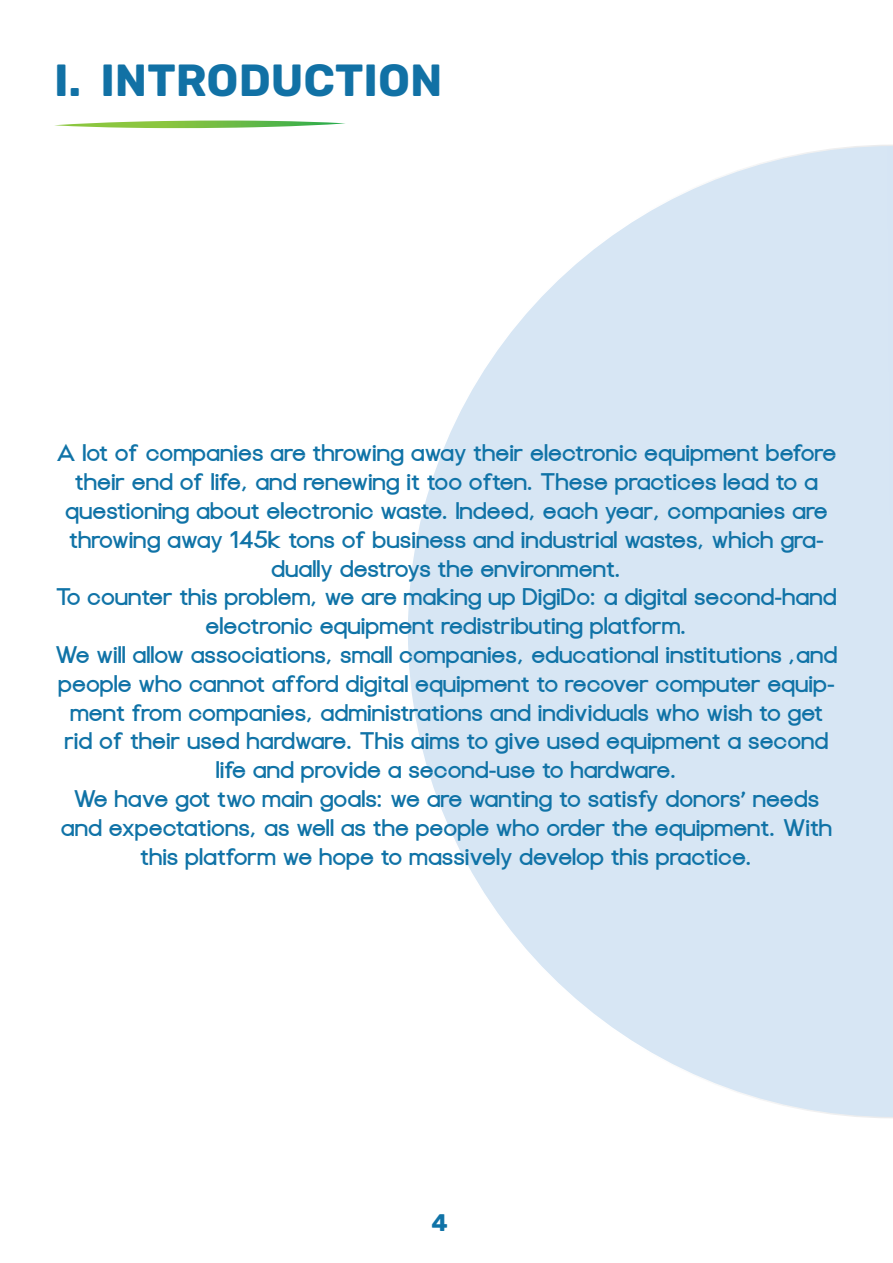
<style>
.page{position:relative;width:893px;height:1263px;background:#fff}
.page>*{position:absolute;margin:0;border:0;box-sizing:border-box;transform-origin:0 0}
.t1{font:300 45px "Rubik";color:#1171a5}
.t2{font:700 24px/28.8px "Focus Grotesk";color:#1073a7;text-align:center}
.t3{font:300 24px "Rubik";color:#1073a7}
</style>
<div class="page">
<svg style="left:408px;top:145px;width:485px;height:973px"></svg>
<svg style="left:55px;top:121px;width:290px;height:7px"></svg>
<p class="t1" style="left:54px;top:55px;width:390px">I. INTRODUCTION</p>
<p class="t2" style="left:57px;top:440px;width:781px">A lot of companies are throwing away their electronic equipment before their end of life, and renewing it too often. These practices lead to a questioning about electronic waste. Indeed, each year, companies are throwing away 145k tons of business and industrial wastes, which gra&shy;dually destroys the environment.</p>
<p class="t2" style="left:56px;top:584px;width:782px">To counter this problem, we are making up DigiDo: a digital second-hand electronic equipment redistributing platform.</p>
<p class="t2" style="left:56px;top:641px;width:783px">We will allow associations, small companies, educational institutions ,and people who cannot afford digital equipment to recover computer equip&shy;ment from companies, administrations and individuals who wish to get rid of their used hardware. This aims to give used equipment a second life and provide a second-use to hardware.</p>
<p class="t2" style="left:61px;top:785px;width:773px">We have got two main goals: we are wanting to satisfy donors’ needs and expectations, as well as the people who order the equipment. With this platform we hope to massively develop this practice.</p>
<p class="t3" style="left:431px;top:1210px;width:18px">4</p>
</div>
